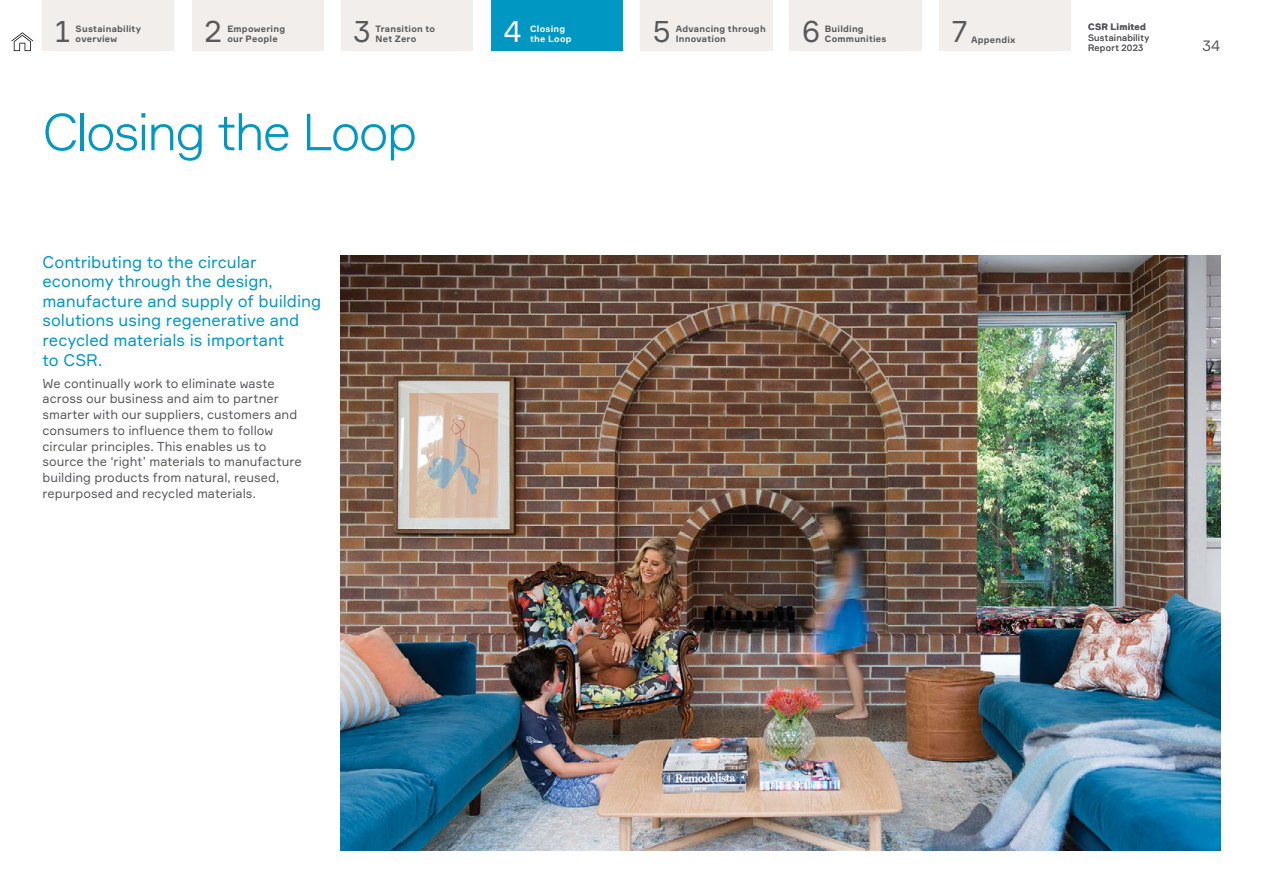
<style>
.page{position:relative;width:1263px;height:893px;background:#fff}
.page>*{position:absolute;margin:0;border:0;box-sizing:border-box;transform-origin:0 0}
.t1{font:300 51px "Formular";letter-spacing:-.04em;color:#0097c3}
.t2{font:30px "Formular";color:#58595b}
.t3{font:30px "Formular";color:#fff}
.t4{font:16.5px/19.5px "Formular";color:#0097c3}
.t5{font:15px "Formular";color:#58595b}
.t6{font:12.75px/15.8px "Formular";color:#58595b}
.t7{font:700 9px/10.5px "Formular";letter-spacing:.025em;color:#58595b}
.t8{font:9px/10.5px "Formular";letter-spacing:.025em;color:#58595b}
.t9{font:700 9px/10.5px "Formular";letter-spacing:.025em;color:#fff}
</style>
<div class="page">
<div style="left:491px;top:0;width:131px;height:51px;background:#0097c3"></div>
<div style="left:43px;top:0;width:131px;height:51px;background:#f1eeeb"></div>
<div style="left:192px;top:0;width:132px;height:51px;background:#f1eeeb"></div>
<div style="left:640px;top:0;width:132px;height:51px;background:#f1eeeb"></div>
<div style="left:789px;top:0;width:133px;height:51px;background:#f1eeeb"></div>
<div style="left:939px;top:0;width:131px;height:51px;background:#f1eeeb"></div>
<div style="left:341px;top:0;width:131px;height:51px;background:#f1eeeb"></div>
<img style="left:341px;top:255px;width:879px;height:595px">
<svg style="left:11px;top:32px;width:22px;height:19px"></svg>
<h2 class="t2" style="left:55px;top:12px;width:17px">1</h2>
<p class="t7" style="left:76px;top:23px;width:67px">Sustainability overview</p>
<h2 class="t2" style="left:205px;top:12px;width:19px">2</h2>
<p class="t7" style="left:227px;top:23px;width:59px">Empowering our People</p>
<h2 class="t2" style="left:653px;top:12px;width:19px">5</h2>
<p class="t7" style="left:676px;top:23px;width:91px">Advancing through<br>Innovation</p>
<h2 class="t2" style="left:802px;top:12px;width:19px">6</h2>
<p class="t7" style="left:825px;top:23px;width:40px">Building</p>
<h2 class="t2" style="left:353px;top:12px;width:19px">3</h2>
<h2 class="t3" style="left:503px;top:12px;width:20px">4</h2>
<p class="t9" style="left:530px;top:23px;width:43px">Closing the Loop</p>
<p class="t7" style="left:1088px;top:21px;width:59px">CSR Limited</p>
<h2 class="t2" style="left:951px;top:12px;width:18px">7</h2>
<p class="t7" style="left:375px;top:23px;width:61px">Transition to<br>Net Zero</p>
<p class="t8" style="left:1088px;top:32px;width:63px">Sustainability<br>Report 2023</p>
<p class="t7" style="left:825px;top:34px;width:63px">Communities</p>
<p class="t7" style="left:971px;top:34px;width:46px">Appendix</p>
<h1 class="t1" style="left:43px;top:101px;width:376px">Closing the Loop</h1>
<p class="t4" style="left:43px;top:252px;width:280px">Contributing to the circular economy through the design, manufacture and supply of building solutions using regenerative and recycled materials is important<br>to CSR.</p>
<p class="t6" style="left:43px;top:375px;width:261px">We continually work to eliminate waste across our business and aim to partner smarter with our suppliers, customers and consumers to influence them to follow circular principles. This enables us to source the ‘right’ materials to manufacture building products from natural, reused, repurposed and recycled materials.</p>
<p class="t5" style="left:1202px;top:36px;width:20px">34</p>
</div>
